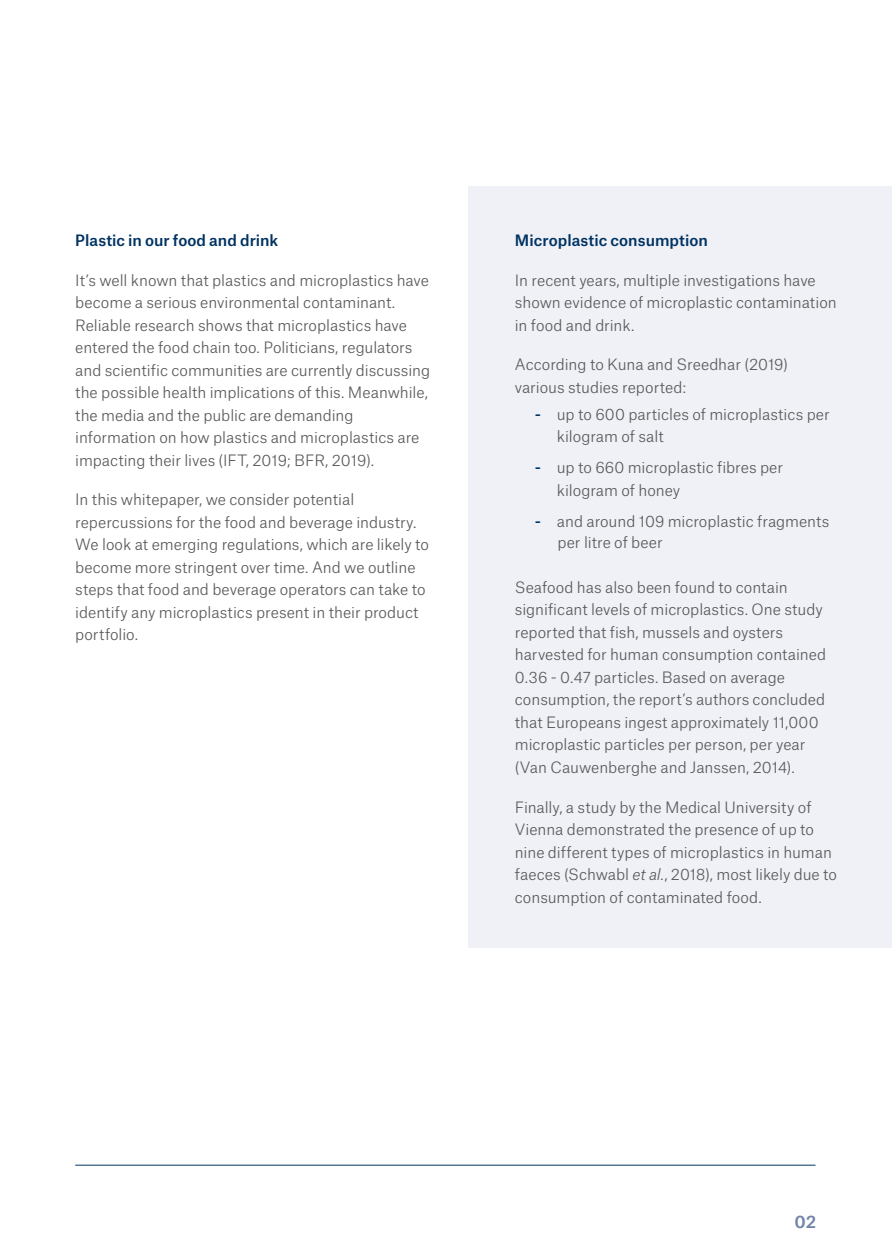
<style>
.page{position:relative;width:892px;height:1260px;background:#fff}
.page>*{position:absolute;margin:0;border:0;box-sizing:border-box;transform-origin:0 0}
.t1{font:500 16.5px "Atlas Grotesk";color:#7185aa}
.t2{font:300 15px/22.5px "Atlas Grotesk";color:#575756}
.t3{font:500 15px "Atlas Grotesk";letter-spacing:.005em;color:#003361}
.s1{font-weight:500;color:#003361}
.s2{font-style:italic}
</style>
<div class="page">
<div style="left:468px;top:186px;width:423px;height:761px;background:#eff1f7"></div>
<hr style="left:75px;top:1164px;width:740px;height:1px;background:#003361">
<p class="t3" style="left:75px;top:228px;width:204px">Plastic in our food and drink</p>
<p class="t2" style="left:75px;top:267px;width:356px">It’s well known that plastics and microplastics have become a serious environmental contaminant.<br>Reliable research shows that microplastics have entered the food chain too. Politicians, regulators and scientific communities are currently discussing the possible health implications of this. Meanwhile, the media and the public are demanding information on how plastics and microplastics are impacting their lives (IFT, 2019; BFR, 2019).</p>
<p class="t2" style="left:75px;top:487px;width:355px">In this whitepaper, we consider potential repercussions for the food and beverage industry.<br>We look at emerging regulations, which are likely to become more stringent over time. And we outline steps that food and beverage operators can take to identify any microplastics present in their product portfolio.</p>
<p class="t3" style="left:515px;top:228px;width:194px">Microplastic consumption</p>
<p class="t2" style="left:515px;top:267px;width:323px">In recent years, multiple investigations have shown evidence of microplastic contamination in food and drink.</p>
<p class="t2" style="left:515px;top:352px;width:275px">According to Kuna and Sreedhar (2019) various studies reported:</p>
<p class="t2" style="left:557px;top:401px;width:274px;text-indent:-22px"><span class="s1">-</span> up to 600 particles of microplastics per kilogram of salt</p>
<p class="t2" style="left:557px;top:454px;width:228px;text-indent:-22px"><span class="s1">-</span> up to 660 microplastic fibres per kilogram of honey</p>
<p class="t2" style="left:535px;top:508px;width:296px"><span class="s1">-</span> and around 109 microplastic fragments</p>
<p class="t2" style="left:557px;top:530px;width:107px">per litre of beer</p>
<p class="t2" style="left:515px;top:574px;width:313px">Seafood has also been found to contain significant levels of microplastics. One study reported that fish, mussels and oysters harvested for human consumption contained 0.36 - 0.47 particles. Based on average consumption, the report’s authors concluded that Europeans ingest approximately 11,000 microplastic particles per person, per year (Van Cauwenberghe and Janssen, 2014).</p>
<p class="t2" style="left:515px;top:794px;width:323px">Finally, a study by the Medical University of Vienna demonstrated the presence of up to nine different types of microplastics in human faeces (Schwabl <span class="s2">et al.</span>, 2018), most likely due to consumption of contaminated food.</p>
<p class="t1" style="left:794px;top:1207px;width:23px">02</p>
</div>
